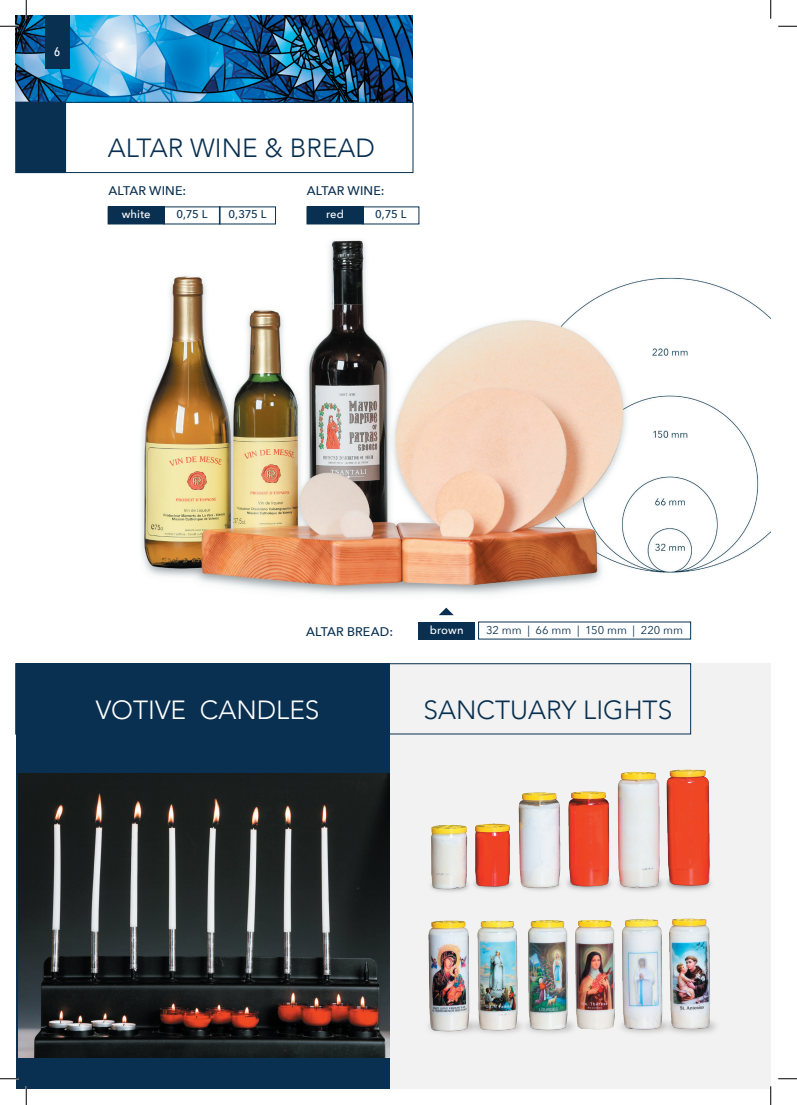
<style>
.page{position:relative;width:797px;height:1105px;background:#fff}
.page>*{position:absolute;margin:0;border:0;box-sizing:border-box;transform-origin:0 0}
.t1{font:300 26.25px "Avenir";color:#093050}
.t2{font:300 26.25px "Avenir";color:#fff}
.t3{font:500 12.5px "Avenir Next";letter-spacing:.01em;color:#093050}
.t4{font:500 12.5px "Avenir Next Condensed";color:#fff}
.t5{font:11.25px "Avenir Next";letter-spacing:.005em;color:#093050}
.t6{font:500 11.25px "Avenir Next";letter-spacing:-.025em;color:#093050}
.t7{font:500 11.25px "Avenir Next";letter-spacing:.01em;color:#fff}
</style>
<div class="page">
<img style="left:16px;top:16px;width:397px;height:86px">
<div style="left:45px;top:16px;width:24px;height:53px;background:#093050"></div>
<img style="left:141px;top:240px;width:629px;height:355px">
<div style="left:16px;top:102px;width:397px;height:71px;border:1px solid #093050"></div>
<div style="left:16px;top:102px;width:50px;height:71px;background:#093050"></div>
<div style="left:307px;top:207px;width:56px;height:17px;background:#093050"></div>
<div style="left:108px;top:207px;width:56px;height:17px;background:#093050"></div>
<div style="left:16px;top:663px;width:373px;height:426px;background:#093050"></div>
<div style="left:390px;top:663px;width:380px;height:426px;background:#f2f2f2"></div>
<img style="left:18px;top:773px;width:371px;height:284px">
<img style="left:430px;top:769px;width:281px;height:123px">
<img style="left:385px;top:894px;width:331px;height:174px">
<div style="left:418px;top:622px;width:57px;height:17px;background:#093050"></div>
<svg style="left:439px;top:608px;width:15px;height:7px"></svg>
<div style="left:16px;top:663px;width:675px;height:71px;border:1px solid #093050"></div>
<svg style="left:0;top:25px;width:19px;height:2px"></svg>
<svg style="left:778px;top:25px;width:19px;height:2px"></svg>
<svg style="left:0;top:1078px;width:19px;height:1px"></svg>
<svg style="left:778px;top:1078px;width:19px;height:1px"></svg>
<svg style="left:25px;top:0;width:2px;height:19px"></svg>
<svg style="left:25px;top:1086px;width:2px;height:19px"></svg>
<svg style="left:770px;top:0;width:1px;height:19px"></svg>
<svg style="left:770px;top:1086px;width:1px;height:19px"></svg>
<p class="t4" style="left:54px;top:45px;width:8px">6</p>
<h1 class="t1" style="left:108px;top:132px;width:269px">ALTAR WINE &amp; BREAD</h1>
<p class="t3" style="left:108px;top:180px;width:79px">ALTAR WINE:</p>
<p class="t3" style="left:307px;top:180px;width:79px">ALTAR WINE:</p>
<p class="t7" style="left:122px;top:205px;width:30px">white</p>
<p class="t6" style="left:176px;top:205px;width:33px">0,75 L</p>
<p class="t6" style="left:228px;top:205px;width:40px">0,375 L</p>
<p class="t7" style="left:326px;top:205px;width:19px">red</p>
<p class="t6" style="left:375px;top:205px;width:33px">0,75 L</p>
<p class="t3" style="left:306px;top:621px;width:89px">ALTAR BREAD:</p>
<p class="t7" style="left:430px;top:620px;width:35px">brown</p>
<p class="t5" style="left:486px;top:620px;width:198px">32 mm | 66 mm | 150 mm | 220 mm</p>
<h1 class="t2" style="left:96px;top:694px;width:225px">VOTIVE CANDLES</h1>
<h1 class="t1" style="left:423px;top:694px;width:250px">SANCTUARY LIGHTS</h1>
</div>
